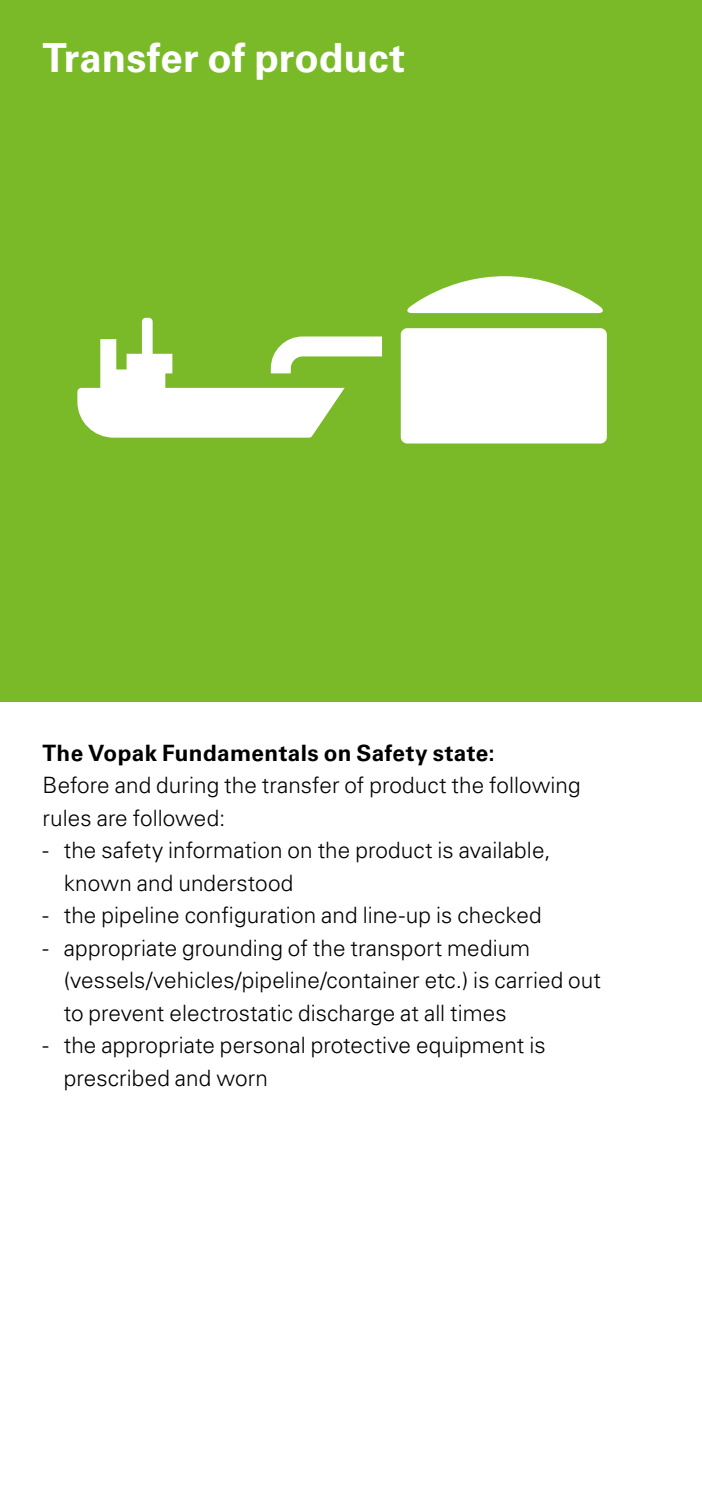
<style>
.page{position:relative;width:702px;height:1489px;background:#fff}
.page>*{position:absolute;margin:0;border:0;box-sizing:border-box;transform-origin:0 0}
.t1{font:700 40px "Univers LT Std";letter-spacing:.005em;color:#fff}
.t2{font:300 22.5px/32.5px "Univers LT Std";letter-spacing:.005em;color:#000}
.t3{font:700 22.5px "Univers LT Std";letter-spacing:.015em;color:#000}
</style>
<div class="page">
<div style="left:0;top:0;width:702px;height:702px;background:#7aba29"></div>
<div style="left:401px;top:328px;width:205px;height:115px;background:#fff;border-radius:6px"></div>
<svg style="left:407px;top:276px;width:196px;height:37px"></svg>
<svg style="left:77px;top:318px;width:305px;height:119px"></svg>
<p class="t1" style="left:43px;top:34px;width:364px">Transfer of product</p>
<p class="t3" style="left:43px;top:739px;width:453px">The Vopak Fundamentals on Safety state:</p>
<p class="t2" style="left:43px;top:769px;width:539px">Before and during the transfer of product the following</p>
<p class="t2" style="left:43px;top:801px;width:184px">rules are followed:</p>
<p class="t2" style="left:64px;top:834px;width:488px;text-indent:-21px">- the safety information on the product is available, known and understood</p>
<p class="t2" style="left:43px;top:899px;width:500px">- the pipeline configuration and line-up is checked</p>
<p class="t2" style="left:64px;top:931px;width:538px;text-indent:-21px">- appropriate grounding of the transport medium (vessels/vehicles/pipeline/container etc.) is carried out to prevent electrostatic discharge at all times</p>
<p class="t2" style="left:64px;top:1029px;width:483px;text-indent:-21px">- the appropriate personal protective equipment is prescribed and worn</p>
</div>
